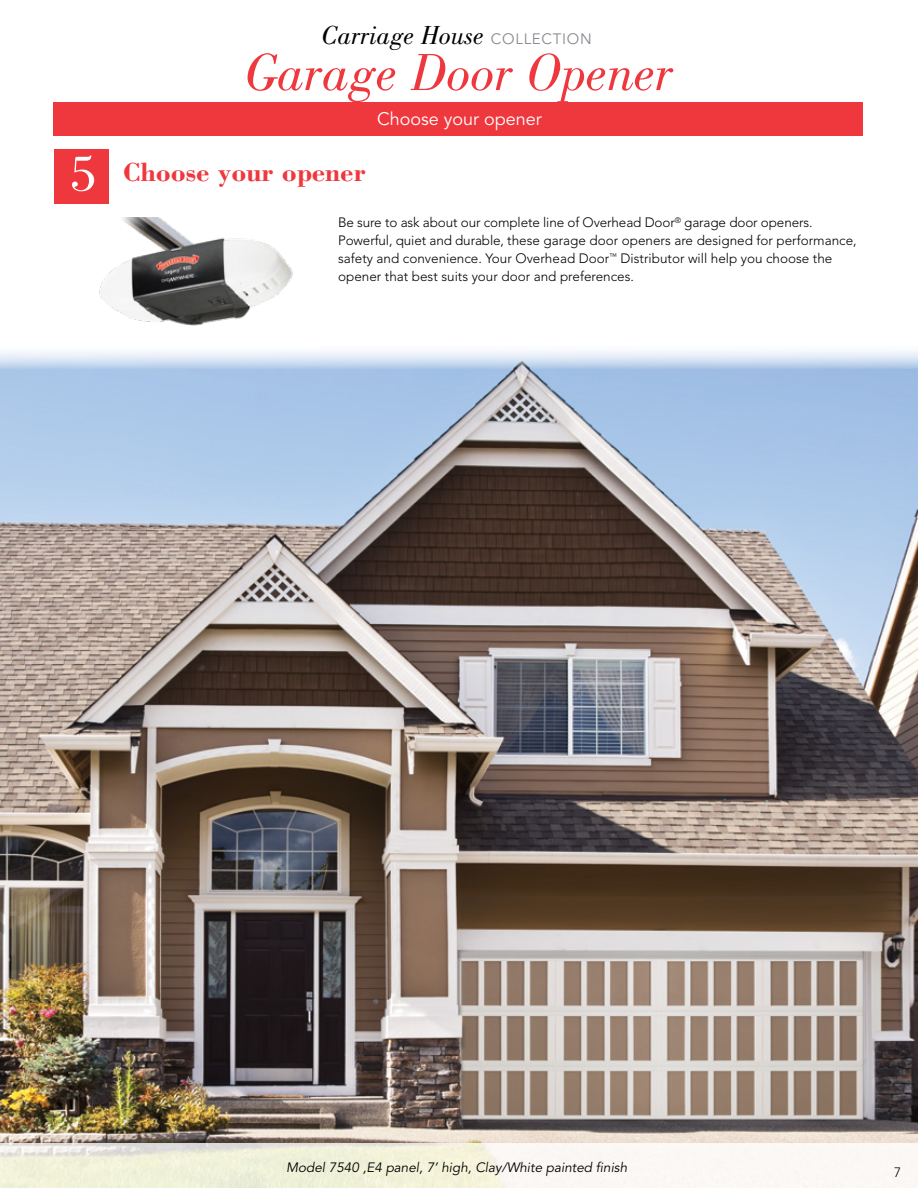
<style>
.page{position:relative;width:918px;height:1188px;background:#fff}
.page>*{position:absolute;margin:0;border:0;box-sizing:border-box;transform-origin:0 0}
.t1{font:italic 54px "Bodoni Std";color:#ef373e}
.t2{font:italic 27px "Bodoni Std";color:#000}
.t3{font:700 27px "Bodoni Std";color:#ef373e}
.t4{font:18px "Avenir LT Std";color:#fff}
.t5{font:300 13.5px/18px "Avenir LT Std";color:#000}
.t6{font:italic 13.5px "Avenir LT Std";color:#000}
.s1{font-family:"Avenir LT Std";font-style:normal;font-size:15px;color:#878a8f}
.s2{font-weight:400;font-size:52.5px;color:#fff}
</style>
<div class="page">
<img style="left:0;top:351px;width:918px;height:792px">
<svg style="left:0;top:1143px;width:918px;height:45px"></svg>
<div style="left:53px;top:103px;width:810px;height:33px;background:#ef373e"></div>
<img style="left:99px;top:217px;width:194px;height:109px">
<div style="left:54px;top:149px;width:55px;height:55px;background:#ef373e"></div>
<h2 class="t2" style="left:321px;top:20px;width:272px">Carriage House <span class="s1">COLLECTION</span></h2>
<h1 class="t1" style="left:244px;top:42px;width:430px">Garage Door Opener</h1>
<h3 class="t4" style="left:377px;top:108px;width:166px">Choose your opener</h3>
<h2 class="t3" style="left:70px;top:156px;width:297px"><span class="s2">5</span> Choose your opener</h2>
<p class="t5" style="left:338px;top:214px;width:520px">Be sure to ask about our complete line of Overhead Door<sup>®</sup> garage door openers.<br>Powerful, quiet and durable, these garage door openers are designed for performance, safety and convenience. Your Overhead Door<sup>™</sup> Distributor will help you choose the opener that best suits your door and preferences.</p>
<p class="t6" style="left:286px;top:1159px;width:343px">Model 7540 ,E4 panel, 7’ high, Clay/White painted finish</p>
<p class="t5" style="left:894px;top:1164px;width:9px">7</p>
</div>
